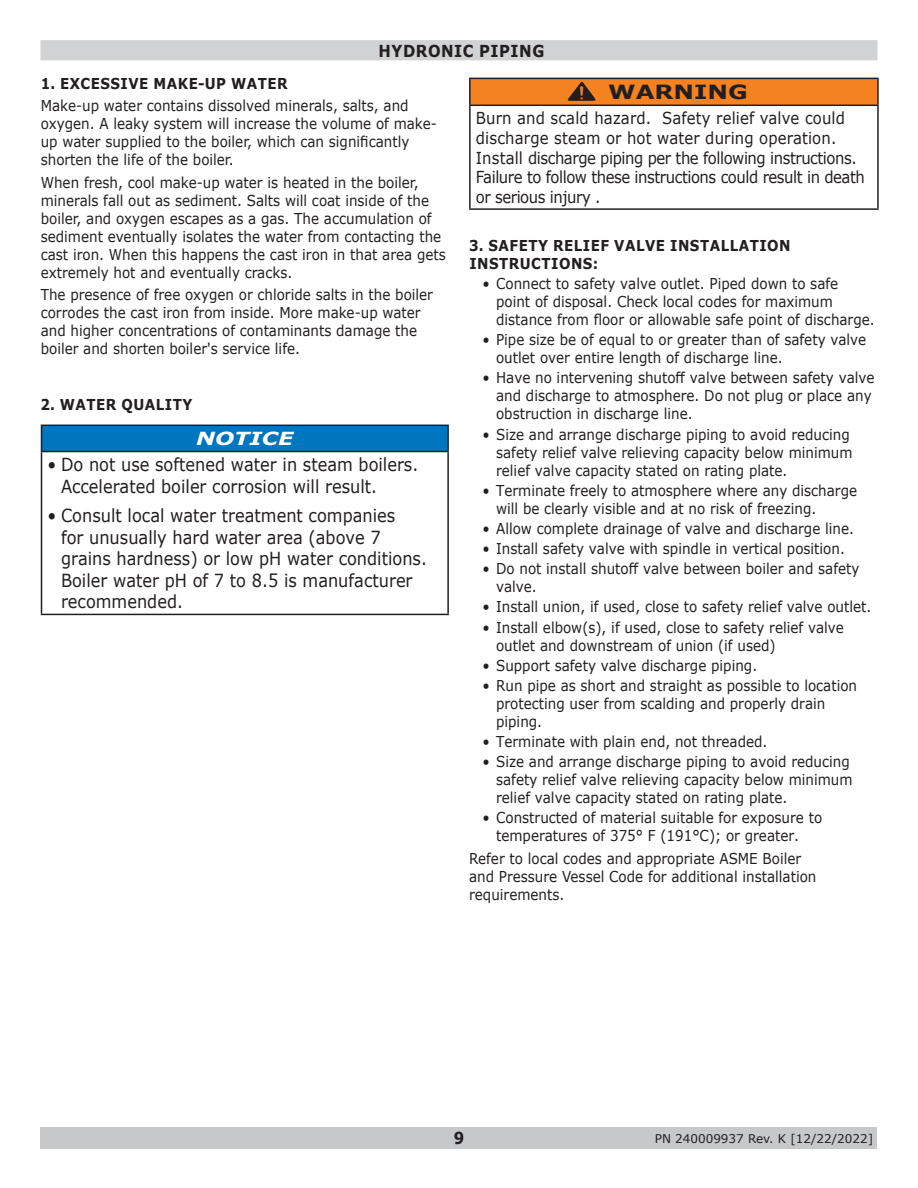
<style>
.page{position:relative;width:918px;height:1188px;background:#fff}
.page>*{position:absolute;margin:0;border:0;box-sizing:border-box;transform-origin:0 0}
.Body_text{font:700 21px "Courier New";color:#f58220;scale:.9 1}
.t1{font:700 19.5px "Verdana";color:#231f20;scale:1.25 1}
.t2{font:18px/21.6px "Verdana";color:#231f20;scale:.9 1}
.t3{font:italic 700 18px "Verdana";color:#fff;scale:1.25 1}
.Warning_blocks{font:16.5px/19.8px "Verdana";letter-spacing:-.03em;color:#231f20;scale:.9 1}
.New_Section_for_TOC{font:700 16.5px "Verdana";letter-spacing:.035em;color:#231f20;scale:.9 1}
.t4{font:15px/18px "Verdana";color:#231f20;scale:.9 1}
.Sub_Section{font:700 15px/18px "Verdana";letter-spacing:.035em;color:#231f20;scale:.9 1}
.t5{font:12px "Verdana";color:#231f20}
</style>
<div class="page">
<div style="left:40px;top:1127px;width:838px;height:22px;background:#c7c8ca"></div>
<div style="left:41px;top:41px;width:836px;height:19px;background:#d1d2d4"></div>
<div style="left:40px;top:40px;width:838px;height:20px;border:2px solid #d1d2d4"></div>
<div style="left:470px;top:78px;width:408px;height:27px;background:#f58220"></div>
<hr style="left:469px;top:78px;width:410px;height:1px;background:#231f20">
<hr style="left:469px;top:79px;width:2px;height:26px;background:#231f20">
<hr style="left:877px;top:79px;width:2px;height:26px;background:#231f20">
<hr style="left:469px;top:105px;width:410px;height:1px;background:#231f20">
<hr style="left:469px;top:106px;width:2px;height:102px;background:#231f20">
<hr style="left:877px;top:106px;width:2px;height:102px;background:#231f20">
<hr style="left:469px;top:208px;width:410px;height:2px;background:#231f20">
<svg style="left:567px;top:79px;width:30px;height:26px"></svg>
<div style="left:42px;top:425px;width:406px;height:27px;background:#0076be"></div>
<hr style="left:41px;top:425px;width:408px;height:1px;background:#231f20">
<svg style="left:41px;top:426px;width:1px;height:25px"></svg>
<hr style="left:447px;top:426px;width:2px;height:25px;background:#231f20">
<hr style="left:41px;top:451px;width:408px;height:1px;background:#231f20">
<hr style="left:41px;top:452px;width:1px;height:162px;background:#231f20">
<hr style="left:447px;top:452px;width:2px;height:162px;background:#231f20">
<hr style="left:41px;top:614px;width:408px;height:1px;background:#231f20">
<p class="New_Section_for_TOC" style="left:379px;top:39px;width:186px">HYDRONIC PIPING</p>
<p class="Sub_Section" style="left:41px;top:74px;width:276px">1. EXCESSIVE MAKE-UP WATER</p>
<p class="t4" style="left:41px;top:97px;width:442px">Make-up water contains dissolved minerals, salts, and oxygen. A leaky system will increase the volume of make&shy;up water supplied to the boiler, which can significantly shorten the life of the boiler.</p>
<p class="t4" style="left:41px;top:173px;width:452px">When fresh, cool make-up water is heated in the boiler, minerals fall out as sediment. Salts will coat inside of the boiler, and oxygen escapes as a gas. The accumulation of sediment eventually isolates the water from contacting the cast iron. When this happens the cast iron in that area gets extremely hot and eventually cracks.</p>
<p class="t4" style="left:41px;top:285px;width:437px">The presence of free oxygen or chloride salts in the boiler corrodes the cast iron from inside. More make-up water and higher concentrations of contaminants damage the boiler and shorten boiler's service life.</p>
<p class="Sub_Section" style="left:40px;top:395px;width:170px">2. WATER QUALITY</p>
<p class="t3" style="left:196px;top:426px;width:79px">NOTICE</p>
<p class="t2" style="left:61px;top:454px;width:399px;text-indent:-14px">• Do not use softened water in steam boilers.<br>Accelerated boiler corrosion will result.</p>
<p class="t2" style="left:61px;top:504px;width:408px;text-indent:-14px">• Consult local water treatment companies<br>for unusually hard water area (above 7 grains hardness) or low pH water conditions.<br>Boiler water pH of 7 to 8.5 is manufacturer recommended.</p>
<p class="t1" style="left:608px;top:78px;width:113px">WARNING</p>
<p class="Warning_blocks" style="left:476px;top:108px;width:434px">Burn and scald hazard. Safety relief valve could discharge steam or hot water during operation.<br>Install discharge piping per the following instructions.<br>Failure to follow these instructions could result in death or serious injury .</p>
<p class="Body_text" style="left:576px;top:79px;width:14px">!</p>
<p class="Sub_Section" style="left:469px;top:236px;width:359px">3. SAFETY RELIEF VALVE INSTALLATION<br>INSTRUCTIONS:</p>
<p class="t4" style="left:496px;top:275px;width:422px;text-indent:-14px">• Connect to safety valve outlet. Piped down to safe point of disposal. Check local codes for maximum distance from floor or allowable safe point of discharge.</p>
<p class="t4" style="left:496px;top:331px;width:413px;text-indent:-14px">• Pipe size be of equal to or greater than of safety valve outlet over entire length of discharge line.</p>
<p class="t4" style="left:496px;top:369px;width:422px;text-indent:-14px">• Have no intervening shutoff valve between safety valve and discharge to atmosphere. Do not plug or place any obstruction in discharge line.</p>
<p class="t4" style="left:496px;top:425px;width:398px;text-indent:-14px">• Size and arrange discharge piping to avoid reducing safety relief valve relieving capacity below minimum relief valve capacity stated on rating plate.</p>
<p class="t4" style="left:496px;top:481px;width:403px;text-indent:-14px">• Terminate freely to atmosphere where any discharge will be clearly visible and at no risk of freezing.</p>
<p class="t4" style="left:483px;top:519px;width:414px">• Allow complete drainage of valve and discharge line.</p>
<p class="t4" style="left:483px;top:539px;width:404px">• Install safety valve with spindle in vertical position.</p>
<p class="t4" style="left:496px;top:560px;width:405px;text-indent:-14px">• Do not install shutoff valve between boiler and safety valve.</p>
<p class="t4" style="left:483px;top:598px;width:434px">• Install union, if used, close to safety relief valve outlet.</p>
<p class="t4" style="left:496px;top:618px;width:388px;text-indent:-14px">• Install elbow(s), if used, close to safety relief valve outlet and downstream of union (if used)</p>
<p class="t4" style="left:483px;top:656px;width:307px">• Support safety valve discharge piping.</p>
<p class="t4" style="left:496px;top:676px;width:403px;text-indent:-14px">• Run pipe as short and straight as possible to location protecting user from scalding and properly drain piping.</p>
<p class="t4" style="left:483px;top:732px;width:318px">• Terminate with plain end, not threaded.</p>
<p class="t4" style="left:496px;top:753px;width:398px;text-indent:-14px">• Size and arrange discharge piping to avoid reducing safety relief valve relieving capacity below minimum relief valve capacity stated on rating plate.</p>
<p class="t4" style="left:496px;top:809px;width:364px;text-indent:-14px">• Constructed of material suitable for exposure to temperatures of 375° F (191°C); or greater.</p>
<p class="t4" style="left:469px;top:849px;width:387px">Refer to local codes and appropriate ASME Boiler and Pressure Vessel Code for additional installation requirements.</p>
<p class="New_Section_for_TOC" style="left:454px;top:1127px;width:13px">9</p>
<p class="t5" style="left:655px;top:1130px;width:220px">PN 240009937 Rev. K [12/22/2022]</p>
</div>
